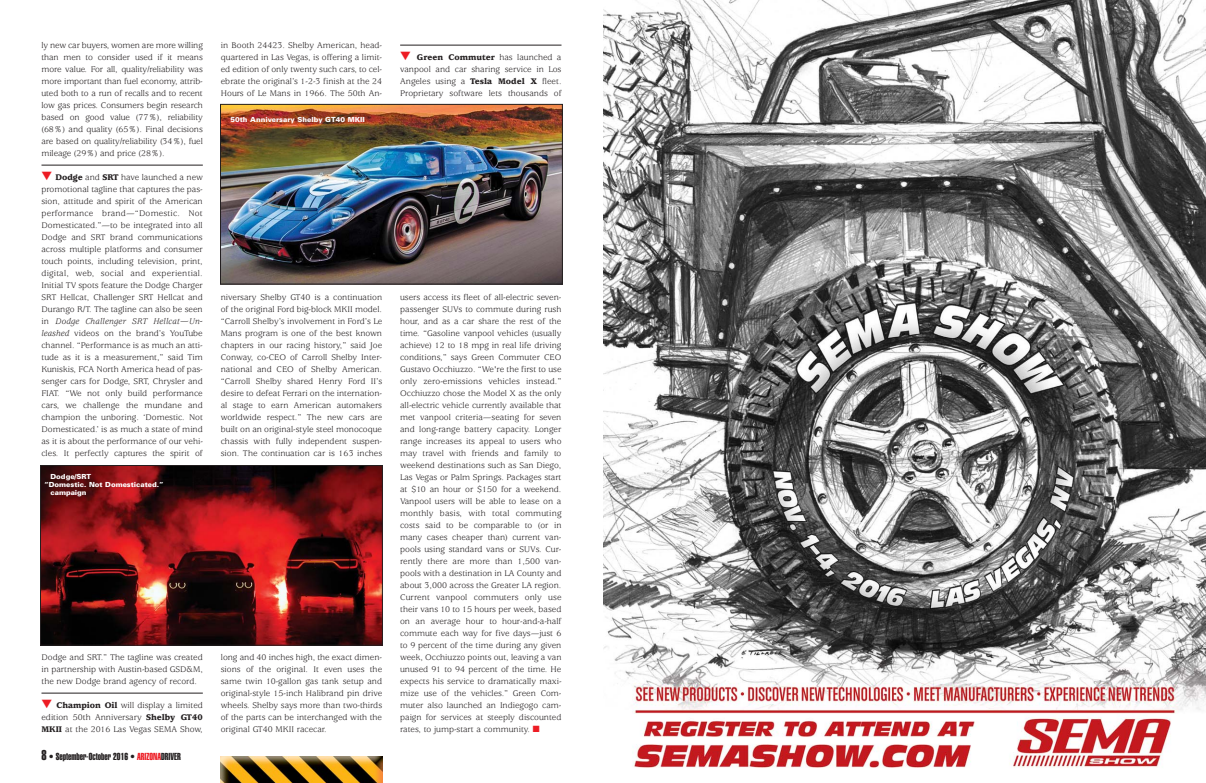
<style>
.page{position:relative;width:1206px;height:783px;background:#fff}
.page>*{position:absolute;margin:0;border:0;box-sizing:border-box;transform-origin:0 0}
.t1{font:10px "Helvetica Extra Compressed";color:#231f20}
.t2{font:9px/12px "Usherwood";color:#231f20;text-align:justify}
.t3{font:900 7px "Univers";color:#fff}
.s1{color:#ed1c24}
.s2{font-weight:900}
.s3{font-style:italic}
.s4{font-size:14px}
</style>
<div class="page">
<img style="left:220px;top:756px;width:162px;height:27px">
<hr style="left:42px;top:165px;width:161px;height:1px;background:#231f20">
<hr style="left:42px;top:693px;width:161px;height:1px;background:#231f20">
<hr style="left:400px;top:45px;width:161px;height:1px;background:#231f20">
<img style="left:222px;top:106px;width:338px;height:176px">
<div style="left:220px;top:104px;width:342px;height:180px;border:1px solid #231f20"></div>
<img style="left:42px;top:467px;width:338px;height:176px">
<div style="left:40px;top:465px;width:342px;height:180px;border:1px solid #231f20"></div>
<img style="left:603px;top:0;width:603px;height:768px">
<p class="t2" style="left:41px;top:40px;width:163px">ly new car buyers, women are more willing than men to consider used if it means more value. For all, quality/reliability was more important than fuel economy, attrib&shy;uted both to a run of recalls and to recent low gas prices. Consumers begin re search based on good value (77%), reliability (68%) and quality (65%). Final decisions are based on quali ty/reliability (34%), fuel mileage (29%) and price (28%).</p>
<p class="t2" style="left:41px;top:172px;width:163px"><span class="s1">▼</span> <span class="s2">Dodge</span> and <span class="s2">SRT</span> have launched a new promotional tagline that captures the pas&shy;sion, attitude and spirit of the American performance brand—“Domestic. Not Domes ticated.”—to be integrated into all Dodge and SRT brand communications across multiple platforms and consumer touch points, including television, print, digital, web, social and experiential.<br>Initial TV spots feature the Dodge Charger SRT Hellcat, Challenger SRT Hellcat and Durango R/T. The tagline can also be seen in <span class="s3">Dodge Challenger SRT Hellcat—Un - leashed</span> videos on the brand’s YouTube channel. “Performance is as much an atti&shy;tude as it is a measurement,” said Tim Kunis kis, FCA North America head of pas&shy;senger cars for Dodge, SRT, Chrysler and FIAT. “We not only build performance cars, we challenge the mundane and cham pion the unboring. ‘Domestic. Not Domesticated.’ is as much a state of mind as it is about the performance of our vehi&shy;cles. It perfectly captures the spirit of</p>
<p class="t3" style="left:50px;top:474px;width:42px">Dodge/SRT</p>
<p class="t3" style="left:44px;top:482px;width:121px">“Domestic. Not Domesticated.”</p>
<p class="t3" style="left:50px;top:490px;width:38px">campaign</p>
<p class="t2" style="left:221px;top:40px;width:163px">in Booth 24423. Shelby American, head&shy;quartered in Las Vegas, is offering a limit&shy;ed edition of only twenty such cars, to cel&shy;ebrate the original’s 1-2-3 finish at the 24<br>Hours of Le Mans in 1966. The 50th An -</p>
<p class="t3" style="left:230px;top:116px;width:136px">50th Anniversary Shelby GT40 MKII</p>
<p class="t2" style="left:221px;top:292px;width:163px">ni versary Shelby GT40 is a continuation of the original Ford big-block MKII model. “Carroll Shelby’s involvement in Ford’s Le Mans program is one of the best known chapters in our racing history,” said Joe Conway, co-CEO of Carroll Shelby Inter - national and CEO of Shelby Amer ican. “Car roll Shelby shared Henry Ford II’s desire to defeat Ferrari on the internation&shy;al stage to earn American automakers worldwide respect.” The new cars are built on an original-style steel monocoque chassis with fully independent suspen&shy;sion. The continuation car is 163 inches</p>
<p class="t2" style="left:42px;top:652px;width:163px">Dodge and SRT.” The tagline was created in partnership with Austin-based GSD&amp;M, the new Dodge brand agency of record.</p>
<p class="t2" style="left:41px;top:700px;width:163px"><span class="s1">▼</span> <span class="s2">Champion Oil</span> will display a limited edition 50th Anniversary <span class="s2">Shelby GT40<br>MKII</span> at the 2016 Las Vegas SEMA Show,</p>
<p class="t1" style="left:41px;top:753px;width:141px"><span class="s4">8</span> • September-October 2016 • <span class="s1">ARIZONA</span>DRIVER</p>
<p class="t2" style="left:221px;top:652px;width:163px">long and 40 inches high, the exact dimen&shy;sions of the original. It even uses the same twin 10-gallon gas tank setup and original-style 15-inch Hali brand pin drive wheels. Shelby says more than two-thirds of the parts can be interchanged with the original GT40 MKII racecar.</p>
<p class="t2" style="left:400px;top:52px;width:163px"><span class="s1">▼</span> <span class="s2">Green Commuter</span> has launched a vanpool and car sharing service in Los An geles using a <span class="s2">Tesla Model X</span> fleet.<br>Pro prietary software lets thousands of</p>
<p class="t2" style="left:400px;top:292px;width:163px">users access its fleet of all-electric seven&shy;passenger SUVs to commute during rush hour, and as a car share the rest of the time. “Gasoline vanpool vehicles (usually achieve) 12 to 18 mpg in real life driving conditions,” says Green Commuter CEO Gustavo Occhiuzzo. “We're the first to use only zero-emissions vehicles in stead.” Occhiuzzo chose the Model X as the only all-electric vehicle currently available that met vanpool criteria—seating for seven and long-range battery capacity. Longer range increases its appeal to users who may travel with friends and family to weekend destinations such as San Diego, Las Vegas or Palm Springs. Packages start at $10 an hour or $150 for a weekend.<br>Vanpool users will be able to lease on a monthly basis, with total commuting costs said to be comparable to (or in many cases cheaper than) current van&shy;pools using standard vans or SUVs. Cur - rently there are more than 1,500 van&shy;pools with a destination in LA County and about 3,000 across the Greater LA region.<br>Current vanpool commuters only use their vans 10 to 15 hours per week, based on an average hour to hour-and-a-half commute each way for five days—just 6 to 9 percent of the time during any given week, Occhiuzzo points out, leaving a van unused 91 to 94 percent of the time. He expects his service to dramatically maxi&shy;mize use of the vehicles.” Green Com - muter also launched an Indiegogo cam&shy;paign for services at steeply discounted rates, to jump-start a community. <span class="s1">■</span></p>
</div>
